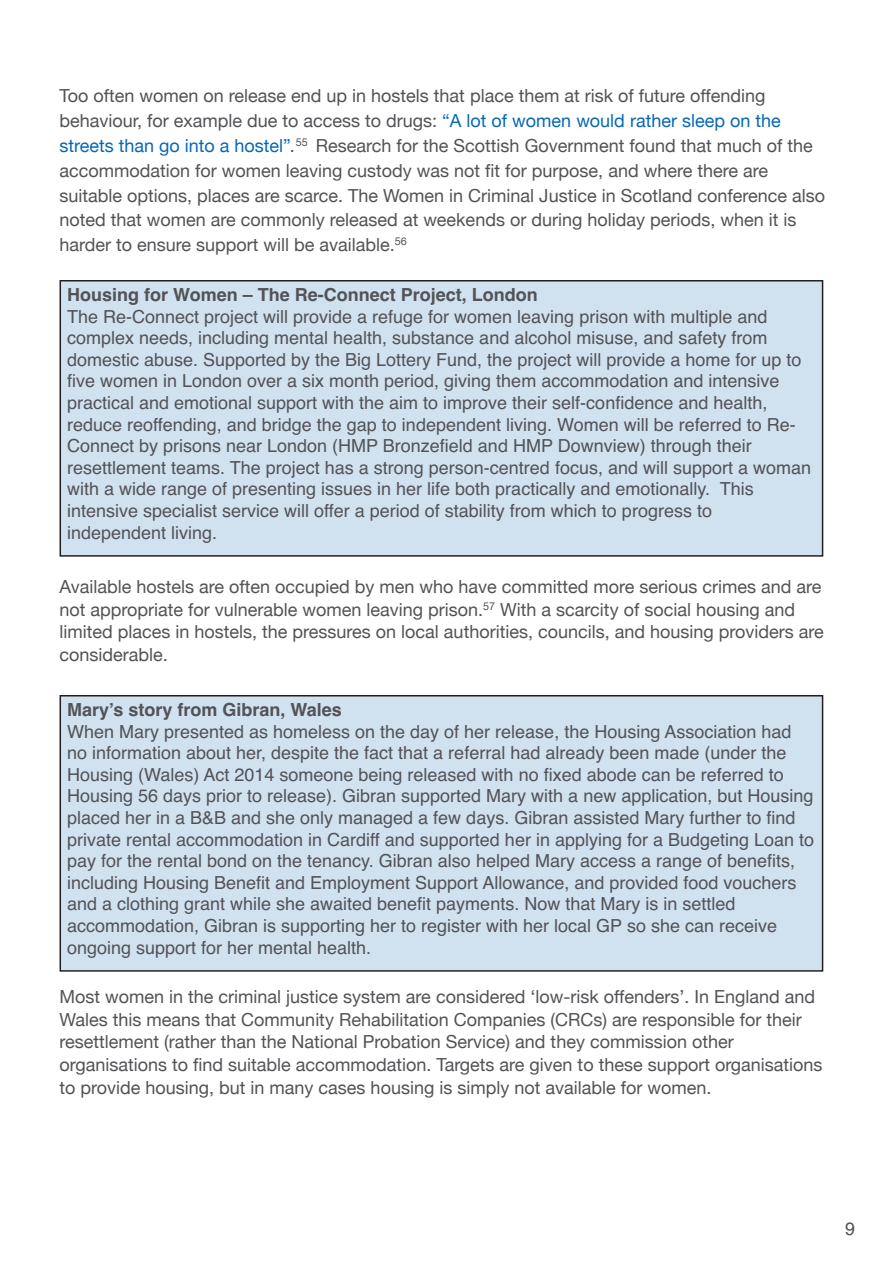
<style>
.page{position:relative;width:893px;height:1263px;background:#fff}
.page>*{position:absolute;margin:0;border:0;box-sizing:border-box;transform-origin:0 0}
.t1{font:18px/21.6px "Helvetica";color:#535256}
.t2{font:18px/22.8px "Helvetica Neue";color:#535256}
.t3{font:700 18px "Helvetica";color:#535256}
.s1{color:#0868b4}
.s2{font-style:italic}
</style>
<div class="page">
<div style="left:61px;top:281px;width:761px;height:274px;background:#d0e2f0"></div>
<div style="left:60px;top:280px;width:763px;height:277px;border:2px solid #231f20"></div>
<div style="left:61px;top:696px;width:761px;height:274px;background:#d0e2f0"></div>
<div style="left:60px;top:695px;width:763px;height:277px;border:2px solid #231f20"></div>
<p class="t2" style="left:60px;top:83px;width:767px;line-height:24.9px">Too often women on release end up in hostels that place them at risk of future offending behaviour, for example due to access to drugs: <span class="s1">“A lot of women would rather sleep on the streets than go into a hostel”</span><span class="s2">.</span><sup>55</sup> Research for the Scottish Government found that much of the accommodation for women leaving custody was not fit for purpose, and where there are suitable options, places are scarce. The Women in Criminal Justice in Scotland conference also noted that women are commonly released at weekends or during holiday periods, when it is harder to ensure support will be available.<sup>56</sup></p>
<p class="t3" style="left:67px;top:284px;width:472px">Housing for Women – The Re-Connect Project, London</p>
<p class="t1" style="left:67px;top:306px;width:746px">The Re-Connect project will provide a refuge for women leaving prison with multiple and complex needs, including mental health, substance and alcohol misuse, and safety from domestic abuse. Supported by the Big Lottery Fund, the project will provide a home for up to five women in London over a six month period, giving them accommodation and intensive practical and emotional support with the aim to improve their self-confidence and health, reduce reoffending, and bridge the gap to independent living. Women will be referred to Re-Connect by prisons near London (HMP Bronzefield and HMP Downview) through their resettlement teams. The project has a strong person-centred focus, and will support a woman with a wide range of presenting issues in her life both practically and emotionally. This intensive specialist service will offer a period of stability from which to progress to independent living.</p>
<p class="t2" style="left:60px;top:575px;width:766px">Available hostels are often occupied by men who have committed more serious crimes and are not appropriate for vulnerable women leaving prison.<sup>57</sup> With a scarcity of social housing and limited places in hostels, the pressures on local authorities, councils, and housing providers are considerable.</p>
<p class="t3" style="left:67px;top:699px;width:276px">Mary’s story from Gibran, Wales</p>
<p class="t1" style="left:67px;top:721px;width:749px">When Mary presented as homeless on the day of her release, the Housing Association had no information about her, despite the fact that a referral had already been made (under the Housing (Wales) Act 2014 someone being released with no fixed abode can be referred to Housing 56 days prior to release). Gibran supported Mary with a new application, but Housing placed her in a B&amp;B and she only managed a few days. Gibran assisted Mary further to find private rental accommodation in Cardiff and supported her in applying for a Budgeting Loan to pay for the rental bond on the tenancy. Gibran also helped Mary access a range of benefits, including Housing Benefit and Employment Support Allowance, and provided food vouchers and a clothing grant while she awaited benefit payments. Now that Mary is in settled accommodation, Gibran is supporting her to register with her local GP so she can receive ongoing support for her mental health.</p>
<p class="t2" style="left:60px;top:985px;width:764px">Most women in the criminal justice system are considered ‘low-risk offenders’. In England and Wales this means that Community Rehabilitation Companies (CRCs) are responsible for their resettlement (rather than the National Probation Service) and they commission other organisations to find suitable accommodation. Targets are given to these support organisations to provide housing, but in many cases housing is simply not available for women.</p>
<p class="t1" style="left:845px;top:1218px;width:12px">9</p>
</div>
